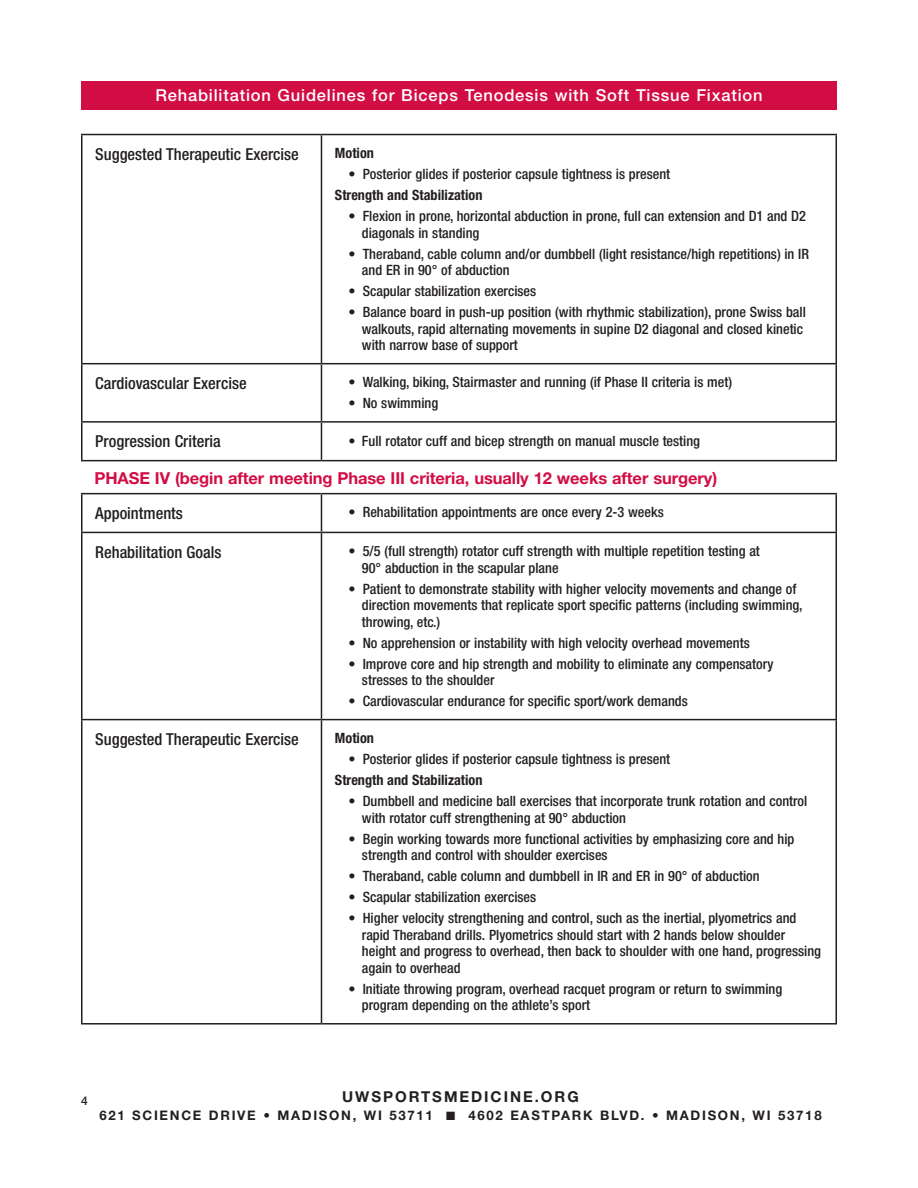
<style>
.page{position:relative;width:918px;height:1188px;background:#fff}
.page>*{position:absolute;margin:0;border:0;box-sizing:border-box;transform-origin:0 0}
.t1{font:500 condensed 16.5px "Helvetica Neue LT Std";color:#231f20}
.t2{font:700 16.5px "Helvetica Neue LT Std";letter-spacing:-.005em;color:#d20d44}
.t3{font:500 16.5px "Helvetica Neue LT Std";letter-spacing:.05em;color:#fff}
.t4{font:700 15px "Helvetica Neue LT Std";letter-spacing:.13em;color:#231f20}
.t5{font:500 condensed 14.25px/16.5px "Helvetica Neue LT Std";color:#231f20}
.t6{font:700 condensed 14.25px "Helvetica Neue LT Std";color:#231f20}
.t7{font:700 13.2px "Helvetica Neue LT Std";letter-spacing:.13em;color:#231f20}
.t8{font:500 12px "Helvetica Neue LT Std";color:#231f20}
</style>
<div class="page">
<div style="left:81px;top:81px;width:756px;height:28px;background:#d20d44"></div>
<hr style="left:81px;top:134px;width:240px;height:1px;background:#231f20">
<hr style="left:81px;top:135px;width:1px;height:228px;background:#231f20">
<hr style="left:321px;top:134px;width:516px;height:1px;background:#231f20">
<hr style="left:321px;top:135px;width:1px;height:228px;background:#231f20">
<hr style="left:836px;top:135px;width:1px;height:228px;background:#231f20">
<hr style="left:81px;top:363px;width:240px;height:1px;background:#231f20">
<hr style="left:81px;top:364px;width:1px;height:57px;background:#231f20">
<hr style="left:321px;top:363px;width:516px;height:1px;background:#231f20">
<hr style="left:321px;top:364px;width:1px;height:57px;background:#231f20">
<hr style="left:836px;top:364px;width:1px;height:57px;background:#231f20">
<hr style="left:81px;top:421px;width:240px;height:2px;background:#231f20">
<hr style="left:81px;top:423px;width:1px;height:37px;background:#231f20">
<hr style="left:321px;top:421px;width:516px;height:2px;background:#231f20">
<hr style="left:321px;top:423px;width:1px;height:37px;background:#231f20">
<hr style="left:836px;top:423px;width:1px;height:37px;background:#231f20">
<hr style="left:81px;top:460px;width:240px;height:1px;background:#231f20">
<hr style="left:321px;top:460px;width:516px;height:1px;background:#231f20">
<hr style="left:81px;top:493px;width:240px;height:1px;background:#231f20">
<hr style="left:81px;top:494px;width:1px;height:38px;background:#231f20">
<hr style="left:321px;top:493px;width:516px;height:1px;background:#231f20">
<hr style="left:321px;top:494px;width:1px;height:38px;background:#231f20">
<hr style="left:836px;top:494px;width:1px;height:38px;background:#231f20">
<hr style="left:81px;top:532px;width:240px;height:1px;background:#231f20">
<hr style="left:81px;top:533px;width:1px;height:186px;background:#231f20">
<hr style="left:321px;top:532px;width:516px;height:1px;background:#231f20">
<hr style="left:321px;top:533px;width:1px;height:186px;background:#231f20">
<hr style="left:836px;top:533px;width:1px;height:186px;background:#231f20">
<hr style="left:81px;top:719px;width:240px;height:1px;background:#231f20">
<hr style="left:81px;top:720px;width:1px;height:303px;background:#231f20">
<hr style="left:321px;top:719px;width:516px;height:1px;background:#231f20">
<hr style="left:321px;top:720px;width:1px;height:303px;background:#231f20">
<hr style="left:836px;top:720px;width:1px;height:303px;background:#231f20">
<hr style="left:81px;top:1023px;width:240px;height:2px;background:#231f20">
<hr style="left:321px;top:1023px;width:516px;height:2px;background:#231f20">
<p class="t3" style="left:155px;top:85px;width:609px">Rehabilitation Guidelines for Biceps Tenodesis with Soft Tissue Fixation</p>
<p class="t1" style="left:95px;top:144px;width:205px">Suggested Therapeutic Exercise</p>
<p class="t6" style="left:335px;top:145px;width:40px">Motion</p>
<p class="t5" style="left:348px;top:166px;width:323px">• Posterior glides if posterior capsule tightness is present</p>
<p class="t6" style="left:335px;top:187px;width:149px">Strength and Stabilization</p>
<p class="t5" style="left:362px;top:208px;width:446px;text-indent:-13px">• Flexion in prone, horizontal abduction in prone, full can extension and D1 and D2 diagonals in standing</p>
<p class="t5" style="left:362px;top:245px;width:449px;text-indent:-13px">• Theraband, cable column and/or dumbbell (light resistance/high repetitions) in IR and ER in 90° of abduction</p>
<p class="t5" style="left:348px;top:283px;width:189px">• Scapular stabilization exercises</p>
<p class="t5" style="left:362px;top:304px;width:445px;text-indent:-13px">• Balance board in push-up position (with rhythmic stabilization), prone Swiss ball walkouts, rapid alternating movements in supine D2 diagonal and closed kinetic with narrow base of support</p>
<p class="t1" style="left:95px;top:373px;width:153px">Cardiovascular Exercise</p>
<p class="t5" style="left:348px;top:374px;width:385px">• Walking, biking, Stairmaster and running (if Phase II criteria is met)</p>
<p class="t5" style="left:348px;top:395px;width:91px">• No swimming</p>
<p class="t1" style="left:95px;top:431px;width:127px">Progression Criteria</p>
<p class="t5" style="left:348px;top:432px;width:353px">• Full rotator cuff and bicep strength on manual muscle testing</p>
<p class="t2" style="left:94px;top:468px;width:624px">PHASE IV (begin after meeting Phase III criteria, usually 12 weeks after surgery)</p>
<p class="t1" style="left:95px;top:503px;width:89px">Appointments</p>
<p class="t5" style="left:348px;top:504px;width:317px">• Rehabilitation appointments are once every 2-3 weeks</p>
<p class="t1" style="left:95px;top:542px;width:128px">Rehabilitation Goals</p>
<p class="t5" style="left:362px;top:543px;width:399px;text-indent:-13px">• 5/5 (full strength) rotator cuff strength with multiple repetition testing at<br>90° abduction in the scapular plane</p>
<p class="t5" style="left:362px;top:580px;width:442px;text-indent:-13px">• Patient to demonstrate stability with higher velocity movements and change of direction movements that replicate sport specific patterns (including swimming, throwing, etc.)</p>
<p class="t5" style="left:348px;top:634px;width:403px">• No apprehension or instability with high velocity overhead movements</p>
<p class="t5" style="left:362px;top:655px;width:413px;text-indent:-13px">• Improve core and hip strength and mobility to eliminate any compensatory stresses to the shoulder</p>
<p class="t5" style="left:348px;top:693px;width:341px">• Cardiovascular endurance for specific sport/work demands</p>
<p class="t1" style="left:95px;top:729px;width:205px">Suggested Therapeutic Exercise</p>
<p class="t6" style="left:335px;top:730px;width:40px">Motion</p>
<p class="t5" style="left:348px;top:751px;width:323px">• Posterior glides if posterior capsule tightness is present</p>
<p class="t6" style="left:335px;top:772px;width:149px">Strength and Stabilization</p>
<p class="t5" style="left:362px;top:793px;width:447px;text-indent:-13px">• Dumbbell and medicine ball exercises that incorporate trunk rotation and control with rotator cuff strengthening at 90° abduction</p>
<p class="t5" style="left:362px;top:830px;width:434px;text-indent:-13px">• Begin working towards more functional activities by emphasizing core and hip strength and control with shoulder exercises</p>
<p class="t5" style="left:348px;top:868px;width:413px">• Theraband, cable column and dumbbell in IR and ER in 90° of abduction</p>
<p class="t5" style="left:348px;top:889px;width:189px">• Scapular stabilization exercises</p>
<p class="t5" style="left:362px;top:910px;width:461px;text-indent:-13px">• Higher velocity strengthening and control, such as the inertial, plyometrics and rapid Theraband drills. Plyometrics should start with 2 hands below shoulder height and progress to overhead, then back to shoulder with one hand, progressing again to overhead</p>
<p class="t5" style="left:362px;top:980px;width:422px;text-indent:-13px">• Initiate throwing program, overhead racquet program or return to swimming program depending on the athlete’s sport</p>
<p class="t8" style="left:81px;top:1093px;width:8px">4</p>
<p class="t4" style="left:342px;top:1088px;width:238px">UWSPORTSMEDICINE.ORG</p>
<p class="t7" style="left:99px;top:1108px;width:724px">621 SCIENCE DRIVE • MADISON, WI 53711 ■ 4602 EASTPARK BLVD. • MADISON, WI 53718</p>
</div>
